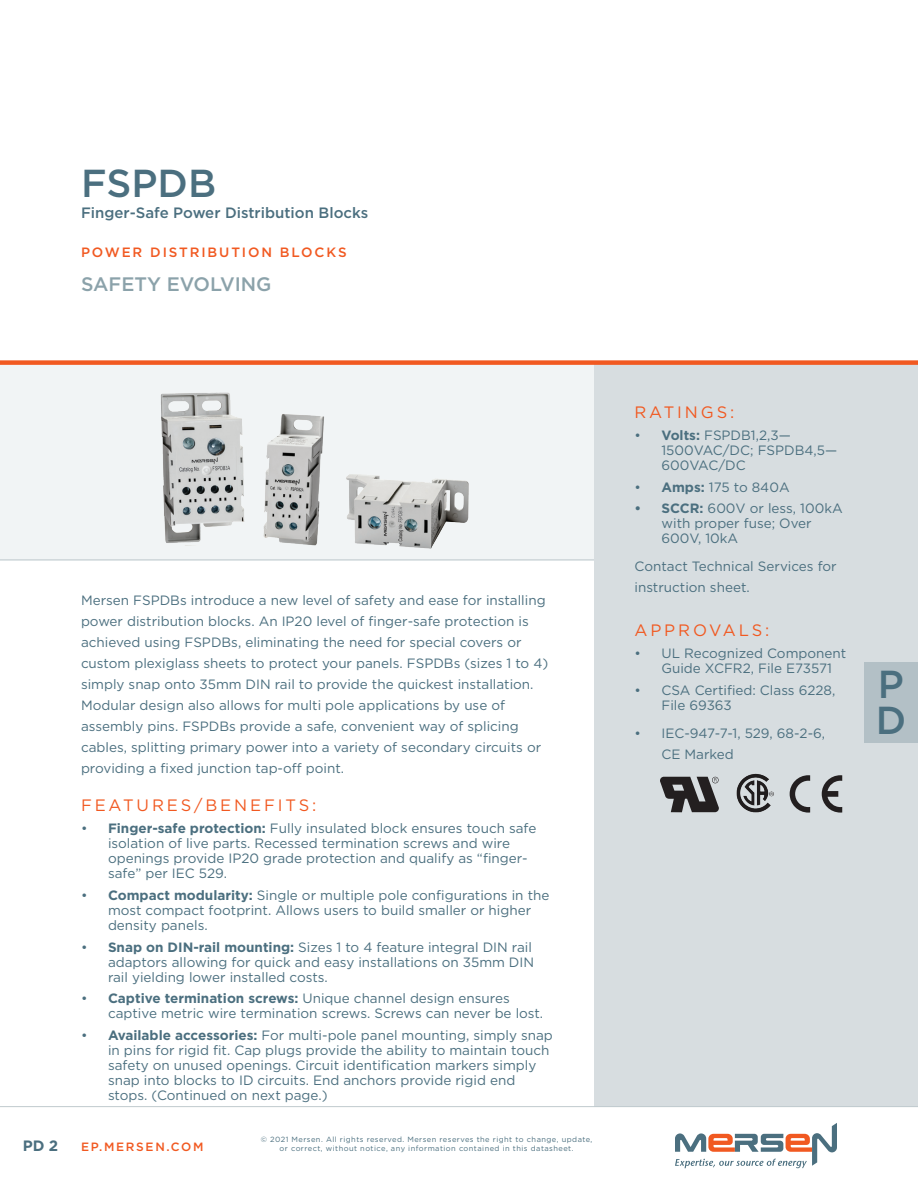
<style>
.page{position:relative;width:918px;height:1188px;background:#fff}
.page>*{position:absolute;margin:0;border:0;box-sizing:border-box;transform-origin:0 0}
.NEW_Product_MSL_Page{font:500 39px/36px "Gotham";color:#4b6f7f}
.NEW_Product_type{font:500 19.5px "Gotham";color:#8ba2aa}
.NEW_Subhead{font:16.5px "Gotham";letter-spacing:.175em;color:#f15921}
.NEW_Product_MSL_Desc{font:500 15px "Gotham";color:#4b6f7f}
.t1{font:700 15px "Gotham";color:#4b6f7f}
.NEW_Text{font:13.5px/15px "Gotham";color:#4b6f7f}
.NEW_Product_group{font:500 13.5px "Gotham";letter-spacing:.14em;color:#f15921}
.t2{font:500 12px "Gotham";letter-spacing:.14em;color:#f15921}
.t3{font:7.5px/9px "Gotham";letter-spacing:.06em;color:#4b6f7f;text-align:center}
.s1{font-weight:700}
</style>
<div class="page">
<svg style="left:675px;top:1123px;width:162px;height:45px"></svg>
<div style="left:0;top:365px;width:594px;height:195px;background:#f1f4f5"></div>
<div style="left:594px;top:365px;width:324px;height:742px;background:#d7dde0"></div>
<div style="left:0;top:360px;width:918px;height:5px;background:#f15921"></div>
<hr style="left:0;top:560px;width:594px;height:1px;background:#c0cace">
<hr style="left:0;top:1106px;width:918px;height:1px;background:#c0cace">
<div style="left:864px;top:662px;width:54px;height:81px;background:#b3c0c6"></div>
<img style="left:161px;top:392px;width:163px;height:153px">
<svg style="left:660px;top:777px;width:59px;height:35px"></svg>
<img style="left:736px;top:774px;width:38px;height:39px">
<svg style="left:790px;top:775px;width:20px;height:38px"></svg>
<svg style="left:822px;top:775px;width:20px;height:38px"></svg>
<img style="left:346px;top:474px;width:123px;height:75px">
<p class="NEW_Product_MSL_Page" style="left:81px;top:165px;width:137px">FSPDB</p>
<p class="NEW_Product_MSL_Desc" style="left:81px;top:203px;width:289px">Finger-Safe Power Distribution Blocks</p>
<p class="NEW_Product_group" style="left:81px;top:243px;width:267px">POWER DISTRIBUTION BLOCKS</p>
<p class="NEW_Product_type" style="left:81px;top:272px;width:192px">SAFETY EVOLVING</p>
<p class="NEW_Text" style="left:81px;top:589px;width:469px;line-height:21px">Mersen FSPDBs introduce a new level of safety and ease for installing power distribution blocks. An IP20 level of finger-safe protection is achieved using FSPDBs, eliminating the need for special covers or custom plexiglass sheets to protect your panels. FSPDBs (sizes 1 to 4) simply snap onto 35mm DIN rail to provide the quickest installation.<br>Modular design also allows for multi pole applications by use of assembly pins. FSPDBs provide a safe, convenient way of splicing cables, splitting primary power into a variety of secondary circuits or providing a fixed junction tap-off point.</p>
<p class="NEW_Subhead" style="left:81px;top:795px;width:237px">FEATURES/BENEFITS:</p>
<p class="NEW_Text" style="left:108px;top:821px;width:430px;text-indent:-27px">• <span class="s1">Finger-safe protection:</span> Fully insulated block ensures touch safe isolation of live parts. Recessed termination screws and wire openings provide IP20 grade protection and qualify as “finger&shy;safe” per IEC 529.</p>
<p class="NEW_Text" style="left:108px;top:887px;width:443px;text-indent:-27px">• <span class="s1">Compact modularity:</span> Single or multiple pole configurations in the most compact footprint. Allows users to build smaller or higher density panels.</p>
<p class="NEW_Text" style="left:108px;top:939px;width:428px;text-indent:-27px">• <span class="s1">Snap on DIN-rail mounting:</span> Sizes 1 to 4 feature integral DIN rail adaptors allowing for quick and easy installations on 35mm DIN rail yielding lower installed costs.</p>
<p class="NEW_Text" style="left:108px;top:991px;width:437px;text-indent:-27px">• <span class="s1">Captive termination screws:</span> Unique channel design ensures captive metric wire termination screws. Screws can never be lost.</p>
<p class="NEW_Text" style="left:108px;top:1028px;width:446px;text-indent:-27px">• <span class="s1">Available accessories:</span> For multi-pole panel mounting, simply snap in pins for rigid fit. Cap plugs provide the ability to maintain touch safety on unused openings. Circuit identification markers simply snap into blocks to ID circuits. End anchors provide rigid end stops. (Continued on next page.)</p>
<p class="t1" style="left:23px;top:1136px;width:37px">PD 2</p>
<p class="t2" style="left:81px;top:1139px;width:124px">EP.MERSEN.COM</p>
<p class="t3" style="left:261px;top:1135px;width:333px">© 2021 Mersen. All rights reserved. Mersen reserves the right to change, update, or correct, without notice, any information contained in this datasheet.</p>
<p class="NEW_Subhead" style="left:634px;top:402px;width:101px">RATINGS:</p>
<p class="NEW_Text" style="left:662px;top:427px;width:177px;text-indent:-27px">• <span class="s1">Volts:</span> FSPDB1,2,3—<br>1500VAC/DC; FSPDB4,5—<br>600VAC/DC</p>
<p class="NEW_Text" style="left:634px;top:479px;width:157px">• <span class="s1">Amps:</span> 175 to 840A</p>
<p class="NEW_Text" style="left:662px;top:501px;width:183px;text-indent:-27px"><span class="s1">• SCCR:</span> 600V or less, 100kA with proper fuse; Over<br>600V, 10kA</p>
<p class="NEW_Text" style="left:634px;top:556px;width:204px;line-height:21px">Contact Technical Services for instruction sheet.</p>
<p class="NEW_Subhead" style="left:634px;top:620px;width:137px">APPROVALS:</p>
<p class="NEW_Text" style="left:662px;top:646px;width:186px;text-indent:-27px">• UL Recognized Component<br>Guide XCFR2, File E73571</p>
<p class="NEW_Text" style="left:662px;top:682px;width:175px;text-indent:-27px">• CSA Certified: Class 6228,<br>File 69363</p>
<p class="NEW_Text" style="left:662px;top:722px;width:165px;line-height:21px;text-indent:-27px">• IEC-947-7-1, 529, 68-2-6,<br>CE Marked</p>
<h1 class="NEW_Product_MSL_Page" style="left:876px;top:666px;width:32px">P<br>D</h1>
</div>
